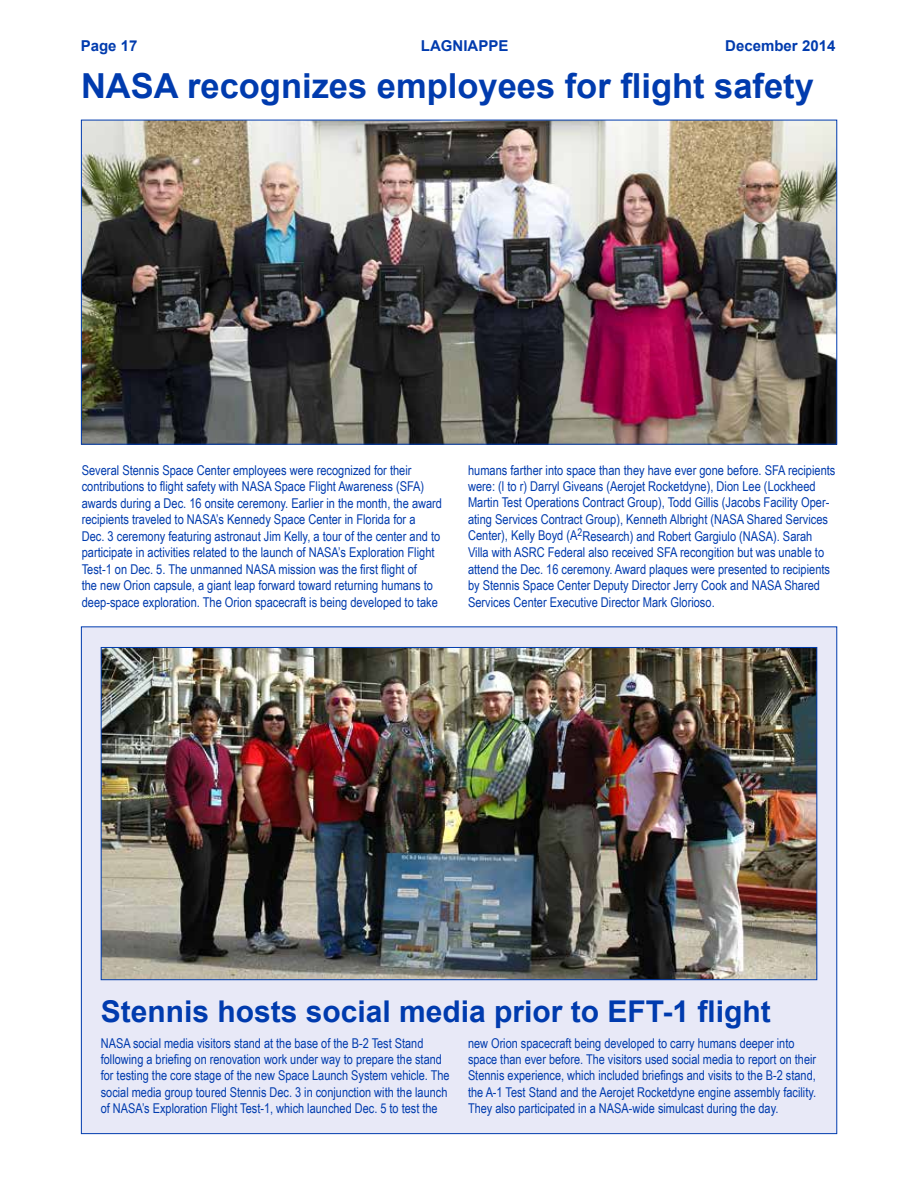
<style>
.page{position:relative;width:918px;height:1188px;background:#fff}
.page>*{position:absolute;margin:0;border:0;box-sizing:border-box;transform-origin:0 0}
.t1{font:700 34.5px "Arial";color:#003bae}
.t2{font:700 30px "Arial";color:#003bae}
.t3{font:700 15px "Arial";color:#003bae}
.t4{font:13.5px/16.5px "Arial Narrow";color:#003bae}
</style>
<div class="page">
<div style="left:81px;top:626px;width:756px;height:508px;background:#e8e9f7;border:1px solid #003bae"></div>
<img style="left:83px;top:122px;width:752px;height:321px">
<img style="left:103px;top:649px;width:712px;height:329px">
<p class="t3" style="left:81px;top:36px;width:58px">Page 17</p>
<p class="t3" style="left:421px;top:36px;width:89px">LAGNIAPPE</p>
<p class="t3" style="left:725px;top:36px;width:112px">December 2014</p>
<h1 class="t1" style="left:81px;top:63px;width:735px">NASA recognizes employees for flight safety</h1>
<p class="t4" style="left:82px;top:461px;width:362px">Several Stennis Space Center employees were recognized for their contributions to flight safety with NASA Space Flight Awareness (SFA) awards during a Dec. 16 onsite ceremony. Earlier in the month, the award recipients traveled to NASA’s Kennedy Space Center in Florida for a<br>Dec. 3 ceremony featuring astronaut Jim Kelly, a tour of the center and to participate in activities related to the launch of NASA’s Exploration Flight Test-1 on Dec. 5. The unmanned NASA mission was the first flight of<br>the new Orion capsule, a giant leap forward toward returning humans to deep-space exploration. The Orion spacecraft is being developed to take</p>
<p class="t4" style="left:468px;top:461px;width:369px">humans farther into space than they have ever gone before. SFA recipients were: (l to r) Darryl Giveans (Aerojet Rocketdyne), Dion Lee (Lockheed Martin Test Operations Contract Group), Todd Gillis (Jacobs Facility Oper&shy;ating Services Contract Group), Kenneth Albright (NASA Shared Services Center), Kelly Boyd (A<sup>2</sup>Research) and Robert Gargiulo (NASA). Sarah Villa with ASRC Federal also received SFA recongition but was unable to attend the Dec. 16 ceremony. Award plaques were presented to recipients by Stennis Space Center Deputy Director Jerry Cook and NASA Shared Services Center Executive Director Mark Glorioso.</p>
<h2 class="t2" style="left:101px;top:992px;width:672px">Stennis hosts social media prior to EFT-1 flight</h2>
<p class="t4" style="left:101px;top:1034px;width:350px">NASA social media visitors stand at the base of the B-2 Test Stand following a briefing on renovation work under way to prepare the stand for testing the core stage of the new Space Launch System vehicle. The social media group toured Stennis Dec. 3 in conjunction with the launch of NASA’s Exploration Flight Test-1, which launched Dec. 5 to test the</p>
<p class="t4" style="left:468px;top:1034px;width:350px">new Orion spacecraft being developed to carry humans deeper into space than ever before. The visitors used social media to report on their Stennis experience, which included briefings and visits to the B-2 stand, the A-1 Test Stand and the Aerojet Rocketdyne engine assembly facility.<br>They also participated in a NASA-wide simulcast during the day.</p>
</div>
